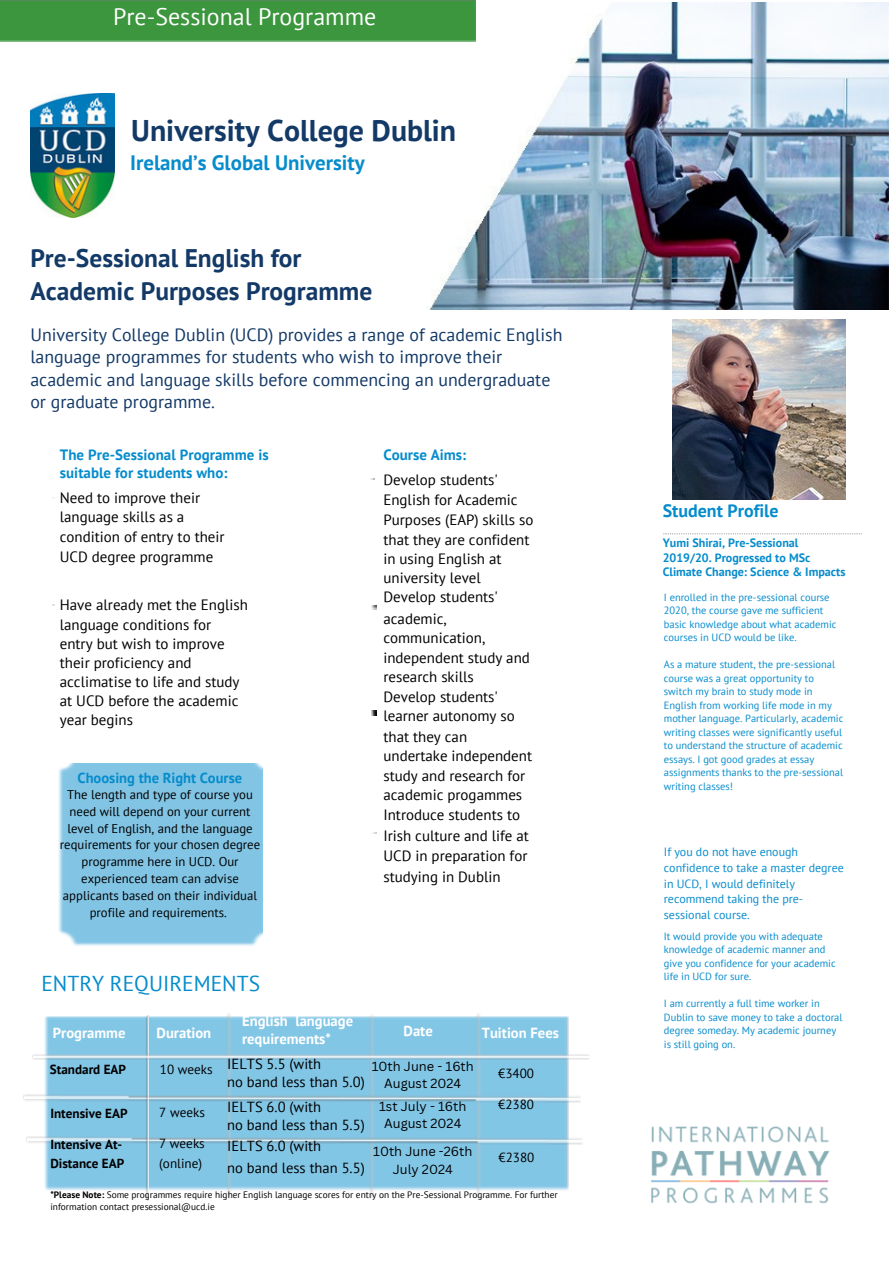
<style>
.page{position:relative;width:893px;height:1264px;background:#fff}
.page>*{position:absolute;margin:0;border:0;box-sizing:border-box;transform-origin:0 0}
.t1{font:700 29.85px "PT Sans";color:#133967}
.t2{font:700 25.5px/32.5px "PT Sans";color:#133967}
.t3{font:24px "PT Sans";color:#fff}
.t4{font:21.6px "PT Sans";color:#068ccc}
.t5{font:700 20.85px "PT Sans";color:#068ccc}
.t6{font:700 18px "PT Sans";color:#068ccc}
.t7{font:17.85px/22.5px "PT Sans";color:#133967}
.t8{font:15px/19px "PT Sans";color:#000}
.t9{font:700 15px/18px "PT Sans";letter-spacing:.005em;color:#068ccc}
.t10{font:700 14.7px/18px "PT Sans";color:#fff}
.t11{font:14.55px "PT Sans";color:#000}
.t12{font:700 14.55px "PT Sans";color:#068ccc}
.t13{font:700 13.2px "PT Sans";color:#000}
.t14{font:13.2px "PT Sans";color:#000}
.t15{font:12.9px/16.8px "Canva Sans";color:#000;text-align:center}
.t16{font:12.75px/16.8px "PT Sans";color:#000;text-align:center}
.t17{font:700 12.15px/14.5px "PT Sans";color:#068ccc}
.t18{font:12px/15.8px "PT Sans";color:#068ccc}
.t19{font:10.5px/13.5px "PT Sans";color:#068ccc}
.t20{font:9.3px/12.3px "PT Sans";color:#000}
.s1{font-weight:700}
</style>
<div class="page">
<img style="left:30px;top:94px;width:85px;height:123px">
<img style="left:43px;top:1014px;width:525px;height:184px">
<img style="left:650px;top:1126px;width:180px;height:78px">
<div style="left:58px;top:763px;width:204px;height:183px;background:#82c4e4"></div>
<svg style="left:663px;top:533px;width:199px;height:1px"></svg>
<img style="left:672px;top:319px;width:173px;height:180px">
<img style="left:429px;top:2px;width:459px;height:307px">
<img style="left:0;top:0;width:475px;height:42px">
<img style="left:23px;top:1094px;width:557px;height:8px">
<img style="left:26px;top:1136px;width:556px;height:8px">
<img style="left:145px;top:1015px;width:4px;height:185px">
<img style="left:32px;top:1054px;width:557px;height:5px">
<svg style="left:372px;top:605px;width:4px;height:4px"></svg>
<svg style="left:372px;top:710px;width:4px;height:5px"></svg>
<p class="t3" style="left:113px;top:1px;width:264px">Pre-Sessional Programme</p>
<p class="t1" style="left:131px;top:110px;width:326px">University College Dublin</p>
<p class="t5" style="left:130px;top:148px;width:236px">Ireland’s Global University</p>
<p class="t2" style="left:30px;top:241px;width:343px">Pre-Sessional English for<br>Academic Purposes Programme</p>
<p class="t7" style="left:30px;top:323px;width:533px">University College Dublin (UCD) provides a range of academic English language programmes for students who wish to improve their academic and language skills before commencing an undergraduate or graduate programme.</p>
<p class="t9" style="left:60px;top:445px;width:210px">The Pre-Sessional Programme is suitable for students who:</p>
<p class="t8" style="left:60px;top:487px;width:142px">Need to improve their</p>
<p class="t8" style="left:60px;top:507px;width:126px">language skills as a</p>
<p class="t8" style="left:60px;top:527px;width:166px">condition of entry to their</p>
<p class="t8" style="left:60px;top:547px;width:155px">UCD degree programme</p>
<p class="t9" style="left:383px;top:446px;width:84px">Course Aims:</p>
<p class="t8" style="left:383px;top:470px;width:116px">Develop students'</p>
<p class="t8" style="left:383px;top:490px;width:136px">English for Academic</p>
<p class="t8" style="left:383px;top:509px;width:151px">Purposes (EAP) skills so</p>
<p class="t8" style="left:383px;top:529px;width:147px">that they are confident in using English at university level</p>
<p class="t8" style="left:383px;top:587px;width:116px">Develop students'</p>
<p class="t8" style="left:383px;top:608px;width:65px">academic,</p>
<p class="t8" style="left:383px;top:627px;width:103px">communication,</p>
<p class="t8" style="left:383px;top:647px;width:148px">independent study and</p>
<p class="t8" style="left:383px;top:667px;width:92px">research skills</p>
<p class="t8" style="left:383px;top:687px;width:116px">Develop students'</p>
<p class="t8" style="left:383px;top:706px;width:133px">learner autonomy so</p>
<p class="t8" style="left:383px;top:726px;width:85px">that they can</p>
<p class="t8" style="left:383px;top:745px;width:150px">undertake independent</p>
<p class="t8" style="left:383px;top:765px;width:143px">study and research for</p>
<p class="t8" style="left:383px;top:785px;width:140px">academic progammes</p>
<p class="t8" style="left:383px;top:805px;width:138px">Introduce students to</p>
<p class="t8" style="left:383px;top:825px;width:147px">Irish culture and life at</p>
<p class="t8" style="left:383px;top:845px;width:145px">UCD in preparation for</p>
<p class="t8" style="left:383px;top:867px;width:119px">studying in Dublin</p>
<p class="t8" style="left:60px;top:595px;width:190px">Have already met the English language conditions for</p>
<p class="t8" style="left:60px;top:633px;width:181px">entry but wish to improve their proficiency and acclimatise to life and study at UCD before the academic year begins</p>
<p class="t12" style="left:78px;top:767px;width:166px">Choosing the Right Course</p>
<p class="t16" style="left:60px;top:785px;width:202px">The length and type of course you need will depend on your current level of English, and the language requirements for your chosen degree programme here in UCD. Our experienced team can advise applicants based on their individual profile and requirements.</p>
<p class="t4" style="left:41px;top:969px;width:220px">ENTRY REQUIREMENTS</p>
<p class="t10" style="left:53px;top:1023px;width:74px">Programme</p>
<p class="t10" style="left:157px;top:1023px;width:56px">Duration</p>
<p class="t10" style="left:242px;top:1011px;width:113px">English language requirements*</p>
<p class="t10" style="left:403px;top:1021px;width:31px">Date</p>
<p class="t10" style="left:482px;top:1023px;width:79px">Tuition Fees</p>
<p class="t13" style="left:50px;top:1060px;width:78px">Standard EAP</p>
<p class="t13" style="left:50px;top:1104px;width:79px">Intensive EAP</p>
<p class="t13" style="left:50px;top:1135px;width:73px">Intensive At-</p>
<p class="t13" style="left:50px;top:1154px;width:75px">Distance EAP</p>
<p class="t11" style="left:227px;top:1054px;width:95px">IELTS 5.5 (with</p>
<p class="t11" style="left:227px;top:1072px;width:139px">no band less than 5.0)</p>
<p class="t11" style="left:227px;top:1097px;width:95px">IELTS 6.0 (with</p>
<p class="t11" style="left:227px;top:1115px;width:139px">no band less than 5.5)</p>
<p class="t11" style="left:227px;top:1136px;width:95px">IELTS 6.0 (with</p>
<p class="t11" style="left:227px;top:1157px;width:139px">no band less than 5.5)</p>
<p class="t15" style="left:371px;top:1057px;width:104px">10th June - 16th<br>August 2024</p>
<p class="t15" style="left:379px;top:1098px;width:89px">1st July - 16th<br>August 2024</p>
<p class="t15" style="left:373px;top:1142px;width:101px;line-height:18.1px">10th June -26th<br>July 2024</p>
<p class="t14" style="left:160px;top:1060px;width:54px">10 weeks</p>
<p class="t14" style="left:498px;top:1064px;width:37px">€3400</p>
<p class="t14" style="left:498px;top:1095px;width:37px">€2380</p>
<p class="t14" style="left:159px;top:1103px;width:47px">7 weeks</p>
<p class="t14" style="left:159px;top:1134px;width:47px">7 weeks</p>
<p class="t14" style="left:159px;top:1154px;width:44px">(online)</p>
<p class="t14" style="left:498px;top:1148px;width:37px">€2380</p>
<p class="t20" style="left:50px;top:1188px;width:508px"><span class="s1">*Please Note:</span> Some programmes require higher English language scores for entry on the Pre-Sessional Programme. For further information contact presessional@ucd.ie</p>
<p class="t6" style="left:662px;top:499px;width:117px">Student Profile</p>
<p class="t17" style="left:662px;top:535px;width:137px">Yumi Shirai, Pre-Sessional</p>
<p class="t17" style="left:662px;top:550px;width:184px">2019/20. Progressed to MSc<br>Climate Change: Science &amp; Impacts</p>
<p class="t19" style="left:663px;top:590px;width:167px">I enrolled in the pre-sessional course<br>2020, the course gave me sufficient</p>
<p class="t19" style="left:663px;top:617px;width:174px">basic knowledge about what academic courses in UCD would be like.</p>
<p class="t19" style="left:663px;top:657px;width:173px">As a mature student, the pre-sessional course was a great opportunity to</p>
<p class="t19" style="left:663px;top:684px;width:150px">switch my brain to study mode in</p>
<p class="t19" style="left:663px;top:698px;width:181px">English from working life mode in my mother language. Particularly, academic writing classes were significantly useful to understand the structure of academic essays. I got good grades at essay assignments thanks to the pre-sessional writing classes!</p>
<p class="t18" style="left:663px;top:843px;width:181px">If you do not have enough confidence to take a master degree in UCD, I would definitely recommend taking the pre&shy;sessional course.</p>
<p class="t19" style="left:663px;top:929px;width:163px">It would provide you with adequate knowledge of academic manner and</p>
<p class="t19" style="left:663px;top:955px;width:173px">give you confidence for your academic life in UCD for sure.</p>
<p class="t19" style="left:663px;top:996px;width:180px">I am currently a full time worker in<br>Dublin to save money to take a doctoral degree someday. My academic journey</p>
<p class="t19" style="left:663px;top:1036px;width:73px">is still going on.</p>
</div>
